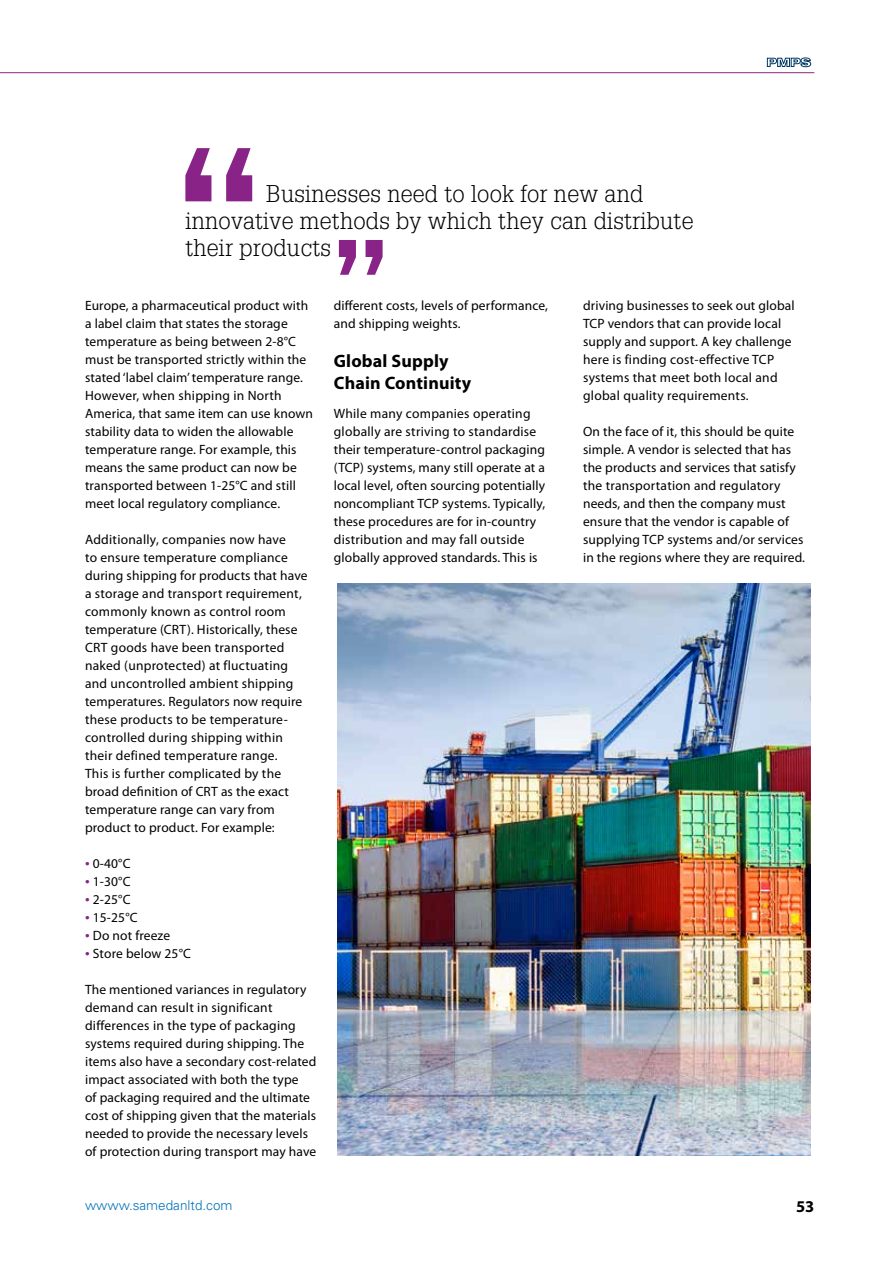
<style>
.page{position:relative;width:893px;height:1263px;background:#fff}
.page>*{position:absolute;margin:0;border:0;box-sizing:border-box;transform-origin:0 0}
.t1{font:300 23.7px/26.5px "Glypha";letter-spacing:.01em;color:#000}
.t2{font:700 18px/21.6px "Myriad Pro";letter-spacing:.01em;color:#000}
.t3{font:700 16.5px "Myriad Pro";color:#000}
.t4{font:13.5px/18px "Myriad Pro";letter-spacing:.01em;color:#000}
.t5{font:300 13.5px "Univers LT";color:#0072bc}
.s1{font-size:16.5px;color:#8a2388}
</style>
<div class="page">
<hr style="left:0;top:72px;width:814px;height:1px;background:#8a2388">
<svg style="left:767px;top:57px;width:44px;height:10px"></svg>
<svg style="left:339px;top:240px;width:44px;height:35px"></svg>
<svg style="left:185px;top:148px;width:67px;height:53px"></svg>
<img style="left:338px;top:584px;width:473px;height:572px">
<h1 class="t1" style="left:185px;top:181px;width:510px;text-indent:81px">Businesses need to look for new and innovative methods by which they can distribute their products</h1>
<p class="t4" style="left:85px;top:297px;width:230px">Europe, a pharmaceutical product with a label claim that states the storage temperature as being between 2-8°C must be transported strictly within the stated ‘label claim’ temperature range.<br>However, when shipping in North America, that same item can use known stability data to widen the allowable temperature range. For example, this means the same product can now be transported between 1-25°C and still meet local regulatory compliance.</p>
<p class="t4" style="left:85px;top:531px;width:224px">Additionally, companies now have<br>to ensure temperature compliance during shipping for products that have a storage and transport requirement, commonly known as control room temperature (CRT). Historically, these CRT goods have been transported naked (unprotected) at fluctuating and uncontrolled ambient shipping temperatures. Regulators now require these products to be temperature&shy;controlled during shipping within their defined temperature range.<br>This is further complicated by the broad definition of CRT as the exact temperature range can vary from product to product. For example:</p>
<p class="t4" style="left:85px;top:855px;width:47px"><span class="s1">•</span> 0-40°C</p>
<p class="t4" style="left:85px;top:873px;width:47px"><span class="s1">•</span> 1-30°C</p>
<p class="t4" style="left:85px;top:891px;width:47px"><span class="s1">•</span> 2-25°C</p>
<p class="t4" style="left:85px;top:909px;width:54px"><span class="s1">•</span> 15-25°C</p>
<p class="t4" style="left:85px;top:927px;width:87px"><span class="s1">•</span> Do not freeze</p>
<p class="t4" style="left:85px;top:945px;width:107px"><span class="s1">•</span> Store below 25°C</p>
<p class="t4" style="left:85px;top:981px;width:233px">The mentioned variances in regulatory demand can result in significant differences in the type of packaging systems required during shipping. The items also have a secondary cost-related impact associated with both the type<br>of packaging required and the ultimate cost of shipping given that the materials needed to provide the necessary levels of protection during transport may have</p>
<p class="t4" style="left:334px;top:297px;width:216px">different costs, levels of performance, and shipping weights.</p>
<h2 class="t2" style="left:334px;top:351px;width:139px">Global Supply<br>Chain Continuity</h2>
<p class="t4" style="left:334px;top:405px;width:213px">While many companies operating globally are striving to standardise their temperature-control packaging (TCP) systems, many still operate at a local level, often sourcing potentially noncompliant TCP systems. Typically, these procedures are for in-country distribution and may fall outside globally approved standards. This is</p>
<p class="t4" style="left:583px;top:297px;width:213px">driving businesses to seek out global TCP vendors that can provide local supply and support. A key challenge here is finding cost-effective TCP systems that meet both local and global quality requirements.</p>
<p class="t4" style="left:583px;top:423px;width:224px">On the face of it, this should be quite simple. A vendor is selected that has the products and services that satisfy the transportation and regulatory needs, and then the company must ensure that the vendor is capable of supplying TCP systems and/or services in the regions where they are required.</p>
<p class="t5" style="left:85px;top:1197px;width:149px">wwww.samedanltd.com</p>
<p class="t3" style="left:796px;top:1197px;width:20px">53</p>
</div>
